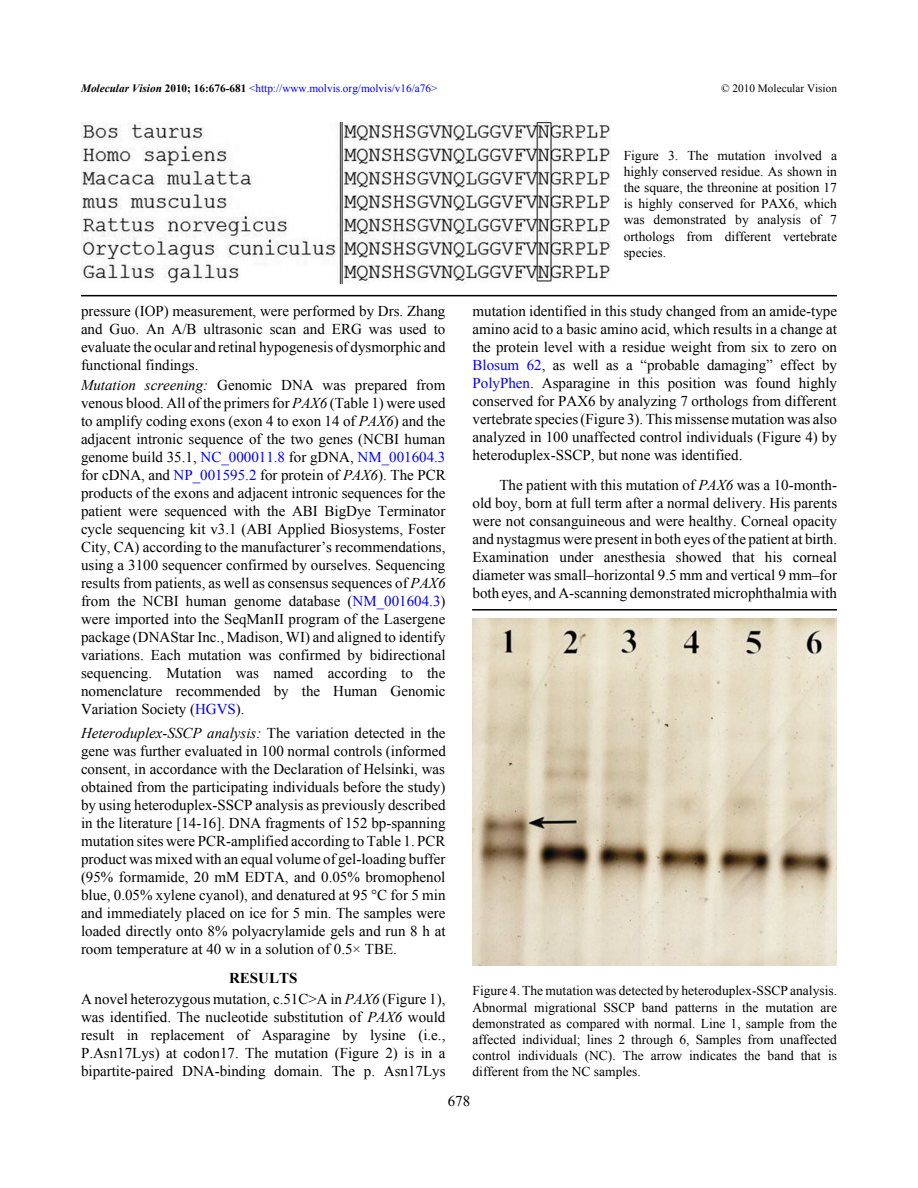
<style>
.page{position:relative;width:918px;height:1188px;background:#fff}
.page>*{position:absolute;margin:0;border:0;box-sizing:border-box;transform-origin:0 0}
.t1{font:15px/18px "Times New Roman";color:#000;text-align:justify}
.t2{font:13.5px/16.2px "Times New Roman";color:#000;text-align:justify}
.t3{font:11.25px "Times New Roman";color:#00f}
.t4{font:11.25px "Times New Roman";color:#000}
.s1{font-weight:700;font-style:italic;color:#000}
.s2{font-weight:700;color:#000}
.s3{font-style:italic}
.s4{color:#00f}
.s5{font-weight:700}
</style>
<div class="page">
<hr style="left:472px;top:609px;width:365px;height:2px;background:#000">
<img style="left:472px;top:618px;width:365px;height:347px">
<img style="left:81px;top:123px;width:529px;height:161px">
<hr style="left:81px;top:295px;width:756px;height:1px;background:#000">
<p class="t3" style="left:81px;top:82px;width:358px"><span class="s1">Molecular Vision</span> <span class="s2">2010; 16:676-681</span> &lt;http://www.molvis.org/molvis/v16/a76&gt;</p>
<p class="t4" style="left:721px;top:82px;width:117px">© 2010 Molecular Vision</p>
<p class="t1" style="left:81px;top:302px;width:366px">pressure (IOP) measurement, were performed by Drs. Zhang and Guo. An A/B ultrasonic scan and ERG was used to evaluate the ocular and retinal hypogenesis of dysmorphic and functional findings.</p>
<p class="t1" style="left:81px;top:376px;width:366px"><span class="s3">Mutation screening:</span> Genomic DNA was prepared from venous blood. All of the primers for <span class="s3">PAX6</span> (Table 1) were used to amplify coding exons (exon 4 to exon 14 of <span class="s3">PAX6</span>) and the adjacent intronic sequence of the two genes (NCBI human genome build 35.1, <span class="s4">NC_000011.8</span> for gDNA, <span class="s4">NM_001604.3 </span>for cDNA, and <span class="s4">NP_001595.2</span> for protein of <span class="s3">PAX6</span>). The PCR products of the exons and adjacent intronic sequences for the patient were sequenced with the ABI BigDye Terminator cycle sequencing kit v3.1 (ABI Applied Biosystems, Foster City, CA) according to the manufacturer’s recommendations, using a 3100 sequencer confirmed by ourselves. Sequencing results from patients, as well as consensus sequences of <span class="s3">PAX6 </span>from the NCBI human genome database (<span class="s4">NM_001604.3</span>) were imported into the SeqManII program of the Lasergene package (DNAStar Inc., Madison, WI) and aligned to identify variations. Each mutation was confirmed by bidirectional sequencing. Mutation was named according to the nomenclature recommended by the Human Genomic Variation Society (<span class="s4">HGVS</span>).</p>
<p class="t1" style="left:81px;top:724px;width:366px"><span class="s3">Heteroduplex-SSCP analysis:</span> The variation detected in the gene was further evaluated in 100 normal controls (informed consent, in accordance with the Declaration of Helsinki, was obtained from the participating individuals before the study) by using heteroduplex-SSCP analysis as previously described in the literature [14-16]. DNA fragments of 152 bp-spanning mutation sites were PCR-amplified according to Table 1. PCR product was mixed with an equal volume of gel-loading buffer (95% formamide, 20 mM EDTA, and 0.05% bromophenol blue, 0.05% xylene cyanol), and denatured at 95 °C for 5 min and immediately placed on ice for 5 min. The samples were loaded directly onto 8% polyacrylamide gels and run 8 h at room temperature at 40 w in a solution of 0.5× TBE.</p>
<p class="t1" style="left:81px;top:968px;width:366px;line-height:20.7px;text-align:center"><span class="s5">RESULTS<br></span>A novel heterozygous mutation, c.51C&gt;A in <span class="s3">PAX6</span> (Figure 1),</p>
<p class="t1" style="left:81px;top:1008px;width:366px">was identified. The nucleotide substitution of <span class="s3">PAX6</span> would result in replacement of Asparagine by lysine (i.e., P.Asn17Lys) at codon17. The mutation (Figure 2) is in a bipartite-paired DNA-binding domain. The p. Asn17Lys</p>
<p class="t2" style="left:624px;top:147px;width:215px">Figure 3. The mutation involved a highly conserved residue. As shown in the square, the threonine at position 17 is highly conserved for PAX6, which was demonstrated by analysis of 7 orthologs from different vertebrate species.</p>
<p class="t1" style="left:472px;top:302px;width:366px">mutation identified in this study changed from an amide-type amino acid to a basic amino acid, which results in a change at the protein level with a residue weight from six to zero on <span class="s4">Blosum 62</span>, as well as a “probable damaging” effect by <span class="s4">PolyPhen</span>. Asparagine in this position was found highly conserved for PAX6 by analyzing 7 orthologs from different vertebrate species (Figure 3). This missense mutation was also analyzed in 100 unaffected control individuals (Figure 4) by heteroduplex-SSCP, but none was identified.</p>
<p class="t1" style="left:472px;top:476px;width:366px;text-indent:27px">The patient with this mutation of <span class="s3">PAX6</span> was a 10-month&shy;old boy, born at full term after a normal delivery. His parents were not consanguineous and were healthy. Corneal opacity and nystagmus were present in both eyes of the patient at birth.<br>Examination under anesthesia showed that his corneal diameter was small–horizontal 9.5 mm and vertical 9 mm–for both eyes, and A-scanning demonstrated microphthalmia with</p>
<p class="t2" style="left:472px;top:983px;width:366px">Figure 4. The mutation was detected by heteroduplex-SSCP analysis.<br>Abnormal migrational SSCP band patterns in the mutation are demonstrated as compared with normal. Line 1, sample from the affected individual; lines 2 through 6, Samples from unaffected control individuals (NC). The arrow indicates the band that is different from the NC samples.</p>
<p class="t1" style="left:448px;top:1092px;width:24px">678</p>
</div>
